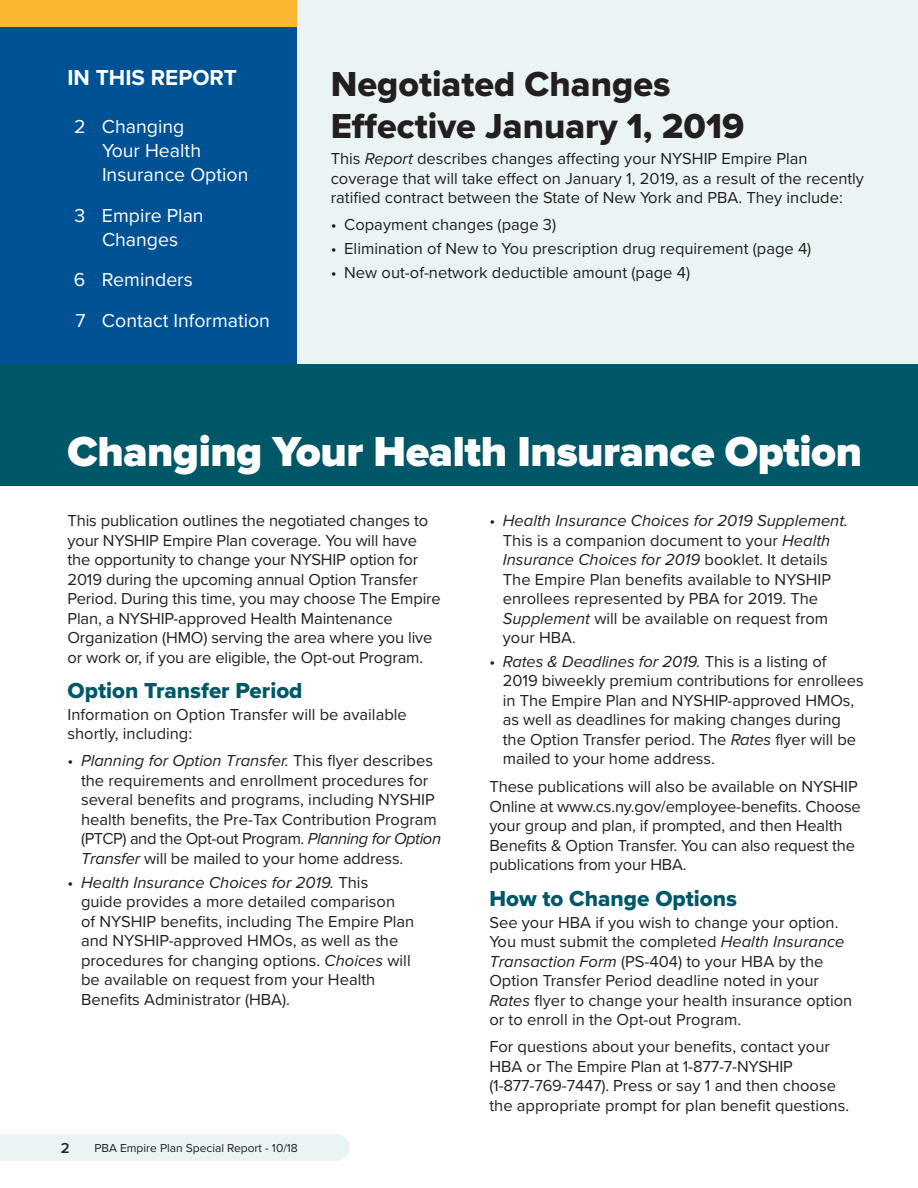
<style>
.page{position:relative;width:918px;height:1188px;background:#fff}
.page>*{position:absolute;margin:0;border:0;box-sizing:border-box;transform-origin:0 0}
._2018_EPR_Section_He{font:900 43.5px "Proxima Nova";letter-spacing:-.01em;color:#fff}
._2018_EPR_Whats_New{font:36px/42px "Proxima Nova Extrabld";color:#231f20}
._2018_EPR_Primary_He{font:22.5px "Proxima Nova Extrabld";color:#005767}
._2018_EPR_contents_t{font:700 22.5px "Proxima Nova";color:#fff}
._2018_EPR_contents{font:19.5px/24px "Proxima Nova";color:#fff}
._2018_EPR_Body_11_13{font:16.5px/19.5px "Proxima Nova";letter-spacing:-.005em;color:#231f20}
._2018_EPR_Bullet_par{font:16.5px/19.5px "Proxima Nova";color:#231f20}
.t1{font:600 15px "Proxima Nova";color:#231f20}
.t2{font:12px "Proxima Nova";color:#231f20}
.s1{font-style:italic}
</style>
<div class="page">
<div style="left:0;top:1134px;width:336px;height:27px;background:#ebf4f5"></div>
<div style="left:323px;top:1134px;width:27px;height:27px;background:#ebf4f5;border-radius:50%"></div>
<div style="left:297px;top:0;width:621px;height:364px;background:#ebf4f5"></div>
<div style="left:0;top:0;width:297px;height:364px;background:#015195"></div>
<div style="left:0;top:0;width:297px;height:27px;background:#fcb731"></div>
<div style="left:0;top:364px;width:918px;height:122px;background:#005767"></div>
<p class="_2018_EPR_contents_t" style="left:68px;top:61px;width:171px">IN THIS REPORT</p>
<p class="_2018_EPR_contents" style="left:102px;top:113px;width:148px;text-indent:-28px">2 Changing<br>Your Health<br>Insurance Option</p>
<p class="_2018_EPR_contents" style="left:75px;top:202px;width:131px;text-align:center">3 Empire Plan<br>Changes</p>
<p class="_2018_EPR_contents" style="left:74px;top:267px;width:120px">6 Reminders</p>
<p class="_2018_EPR_contents" style="left:75px;top:308px;width:196px">7 Contact Information</p>
<p class="_2018_EPR_Whats_New" style="left:331px;top:62px;width:415px">Negotiated Changes<br>Effective January 1, 2019</p>
<p class="_2018_EPR_Body_11_13" style="left:331px;top:148px;width:535px">This <span class="s1">Report</span> describes changes affecting your NYSHIP Empire Plan coverage that will take effect on January 1, 2019, as a result of the recently ratified contract between the State of New York and PBA. They include:</p>
<p class="_2018_EPR_Bullet_par" style="left:331px;top:214px;width:227px">• Copayment changes (page 3)</p>
<p class="_2018_EPR_Bullet_par" style="left:331px;top:238px;width:482px">• Elimination of New to You prescription drug requirement (page 4)</p>
<p class="_2018_EPR_Bullet_par" style="left:331px;top:262px;width:361px">• New out-of-network deductible amount (page 4)</p>
<p class="_2018_EPR_Section_He" style="left:68px;top:432px;width:796px">Changing Your Health Insurance Option</p>
<p class="_2018_EPR_Body_11_13" style="left:68px;top:510px;width:375px">This publication outlines the negotiated changes to your NYSHIP Empire Plan coverage. You will have the opportunity to change your NYSHIP option for 2019 during the upcoming annual Option Transfer Period. During this time, you may choose The Empire Plan, a NYSHIP-approved Health Maintenance Organization (HMO) serving the area where you live or work or, if you are eligible, the Opt-out Program.</p>
<p class="_2018_EPR_Primary_He" style="left:68px;top:674px;width:237px">Option Transfer Period</p>
<p class="_2018_EPR_Body_11_13" style="left:68px;top:704px;width:341px">Information on Option Transfer will be available shortly, including:</p>
<p class="_2018_EPR_Bullet_par" style="left:81px;top:750px;width:362px;text-indent:-14px">• <span class="s1">Planning for Option Transfer.</span> This flyer describes the requirements and enrollment procedures for several benefits and programs, including NYSHIP health benefits, the Pre-Tax Contribution Program (PTCP) and the Opt-out Program. <span class="s1">Planning for Option Transfer</span> will be mailed to your home address.</p>
<p class="_2018_EPR_Bullet_par" style="left:81px;top:872px;width:335px;text-indent:-14px">• <span class="s1">Health Insurance Choices for 2019.</span> This<br>guide provides a more detailed comparison<br>of NYSHIP benefits, including The Empire Plan and NYSHIP-approved HMOs, as well as the procedures for changing options. <span class="s1">Choices</span> will be available on request from your Health Benefits Administrator (HBA).</p>
<p class="t1" style="left:61px;top:1137px;width:10px">2</p>
<p class="t2" style="left:94px;top:1139px;width:205px">PBA Empire Plan Special Report - 10/18</p>
<p class="_2018_EPR_Bullet_par" style="left:503px;top:510px;width:347px;text-indent:-14px">• <span class="s1">Health Insurance Choices for 2019 Supplement.<br></span>This is a companion document to your <span class="s1">Health Insurance Choices for 2019</span> booklet. It details The Empire Plan benefits available to NYSHIP enrollees represented by PBA for 2019. The <span class="s1">Supplement</span> will be available on request from your HBA.</p>
<p class="_2018_EPR_Bullet_par" style="left:503px;top:651px;width:362px;text-indent:-14px">• <span class="s1">Rates &amp; Deadlines for 2019.</span> This is a listing of 2019 biweekly premium contributions for enrollees in The Empire Plan and NYSHIP-approved HMOs, as well as deadlines for making changes during the Option Transfer period. The <span class="s1">Rates</span> flyer will be mailed to your home address.</p>
<p class="_2018_EPR_Body_11_13" style="left:489px;top:777px;width:373px">These publications will also be available on NYSHIP Online at www.cs.ny.gov/employee-benefits. Choose your group and plan, if prompted, and then Health Benefits &amp; Option Transfer. You can also request the publications from your HBA.</p>
<p class="_2018_EPR_Primary_He" style="left:489px;top:882px;width:249px">How to Change Options</p>
<p class="_2018_EPR_Body_11_13" style="left:489px;top:912px;width:365px">See your HBA if you wish to change your option.<br>You must submit the completed <span class="s1">Health Insurance Transaction Form</span> (PS-404) to your HBA by the Option Transfer Period deadline noted in your <span class="s1">Rates</span> flyer to change your health insurance option or to enroll in the Opt-out Program.</p>
<p class="_2018_EPR_Body_11_13" style="left:489px;top:1036px;width:361px">For questions about your benefits, contact your HBA or The Empire Plan at 1-877-7-NYSHIP (1-877-769-7447). Press or say 1 and then choose the appropriate prompt for plan benefit questions.</p>
</div>
